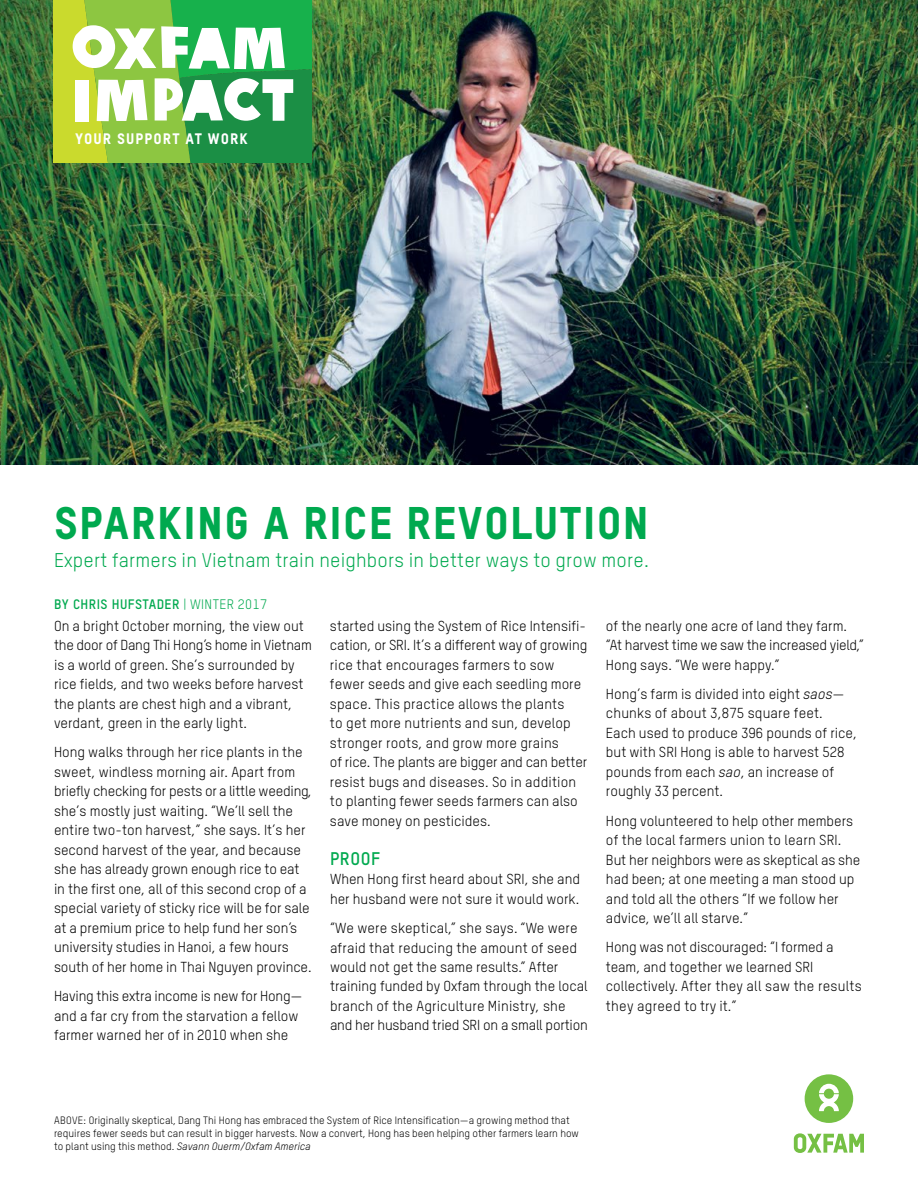
<style>
.page{position:relative;width:918px;height:1188px;background:#fff}
.page>*{position:absolute;margin:0;border:0;box-sizing:border-box;transform-origin:0 0}
.t1{font:57.6px/52.1px "Oxfam Global Headline";letter-spacing:-.01em;color:#fff}
.t2{font:45px "Oxfam TSTARPRO Headline";letter-spacing:.03em;color:#00a94f}
.t3{font:19.5px "Oxfam TSTARPRO";letter-spacing:.01em;color:#00a94f}
.t4{font:700 18px "Oxfam TSTARPRO";letter-spacing:.025em;color:#00a94f}
.t5{font:15px "Oxfam TSTARPRO Headline";letter-spacing:.07em;color:#fff}
.t6{font:14.25px/19.5px "Oxfam TSTARPRO";color:#000}
.t7{font:700 13.5px "Oxfam TSTARPRO";letter-spacing:.03em;color:#00a94f}
.t8{font:10.5px/12.8px "Oxfam TSTARPRO";color:#000}
.s1{font-weight:400}
.s2{font-style:italic}
</style>
<div class="page">
<img style="left:0;top:0;width:918px;height:464px">
<svg style="left:54px;top:0;width:258px;height:163px;background:#5bb541"></svg>
<svg style="left:805px;top:1074px;width:48px;height:49px"></svg>
<svg style="left:794px;top:1133px;width:70px;height:20px"></svg>
<h1 class="t1" style="left:71px;top:17px;width:226px">OXFAM<br>IMPACT</h1>
<p class="t5" style="left:75px;top:129px;width:174px">YOUR SUPPORT AT WORK</p>
<h2 class="t2" style="left:54px;top:495px;width:596px">SPARKING A RICE REVOLUTION</h2>
<h3 class="t3" style="left:54px;top:549px;width:596px">Expert farmers in Vietnam train neighbors in better ways to grow more.</h3>
<p class="t7" style="left:54px;top:596px;width:215px">BY CHRIS HUFSTADER <span class="s1">| WINTER 2017</span></p>
<p class="t6" style="left:54px;top:616px;width:259px">On a bright October morning, the view out the door of Dang Thi Hong’s home in Vietnam is a world of green. She’s surrounded by rice fields, and two weeks before harvest the plants are chest high and a vibrant, verdant, green in the early light.</p>
<p class="t6" style="left:54px;top:743px;width:259px">Hong walks through her rice plants in the sweet, windless morning air. Apart from briefly checking for pests or a little weeding, she’s mostly just waiting. “We’ll sell the entire two-ton harvest,” she says. It’s her second harvest of the year, and because she has already grown enough rice to eat in the first one, all of this second crop of a special variety of sticky rice will be for sale at a premium price to help fund her son’s university studies in Hanoi, a few hours south of her home in Thai Nguyen province.</p>
<p class="t6" style="left:54px;top:986px;width:250px">Having this extra income is new for Hong— and a far cry from the starvation a fellow farmer warned her of in 2010 when she</p>
<p class="t6" style="left:330px;top:616px;width:259px">started using the System of Rice Intensifi&shy;cation, or SRI. It’s a different way of growing rice that encourages farmers to sow fewer seeds and give each seedling more space. This practice allows the plants<br>to get more nutrients and sun, develop stronger roots, and grow more grains<br>of rice. The plants are bigger and can better resist bugs and diseases. So in addition to planting fewer seeds farmers can also save money on pesticides.</p>
<p class="t4" style="left:330px;top:847px;width:52px">PROOF</p>
<p class="t6" style="left:330px;top:869px;width:252px">When Hong first heard about SRI, she and her husband were not sure it would work.</p>
<p class="t6" style="left:330px;top:918px;width:259px">“We were skeptical,” she says. “We were afraid that reducing the amount of seed would not get the same results.” After training funded by Oxfam through the local branch of the Agriculture Ministry, she and her husband tried SRI on a small portion</p>
<p class="t6" style="left:606px;top:616px;width:259px">of the nearly one acre of land they farm. “At harvest time we saw the increased yield,”<br>Hong says. “We were happy.”</p>
<p class="t6" style="left:606px;top:684px;width:253px">Hong’s farm is divided into eight <span class="s2">saos</span>— chunks of about 3,875 square feet.<br>Each used to produce 396 pounds of rice, but with SRI Hong is able to harvest 528 pounds from each <span class="s2">sao</span>, an increase of roughly 33 percent.</p>
<p class="t6" style="left:606px;top:811px;width:256px">Hong volunteered to help other members of the local farmers union to learn SRI.<br>But her neighbors were as skeptical as she had been; at one meeting a man stood up and told all the others “If we follow her advice, we’ll all starve.”</p>
<p class="t6" style="left:606px;top:938px;width:258px">Hong was not discouraged: “I formed a team, and together we learned SRI collectively. After they all saw the results they agreed to try it.”</p>
<p class="t8" style="left:54px;top:1114px;width:527px">ABOVE: Originally skeptical, Dang Thi Hong has embraced the System of Rice Intensification—a growing method that requires fewer seeds but can result in bigger harvests. Now a convert, Hong has been helping other farmers learn how to plant using this method. <span class="s2">Savann Ouerm/Oxfam America</span></p>
</div>
